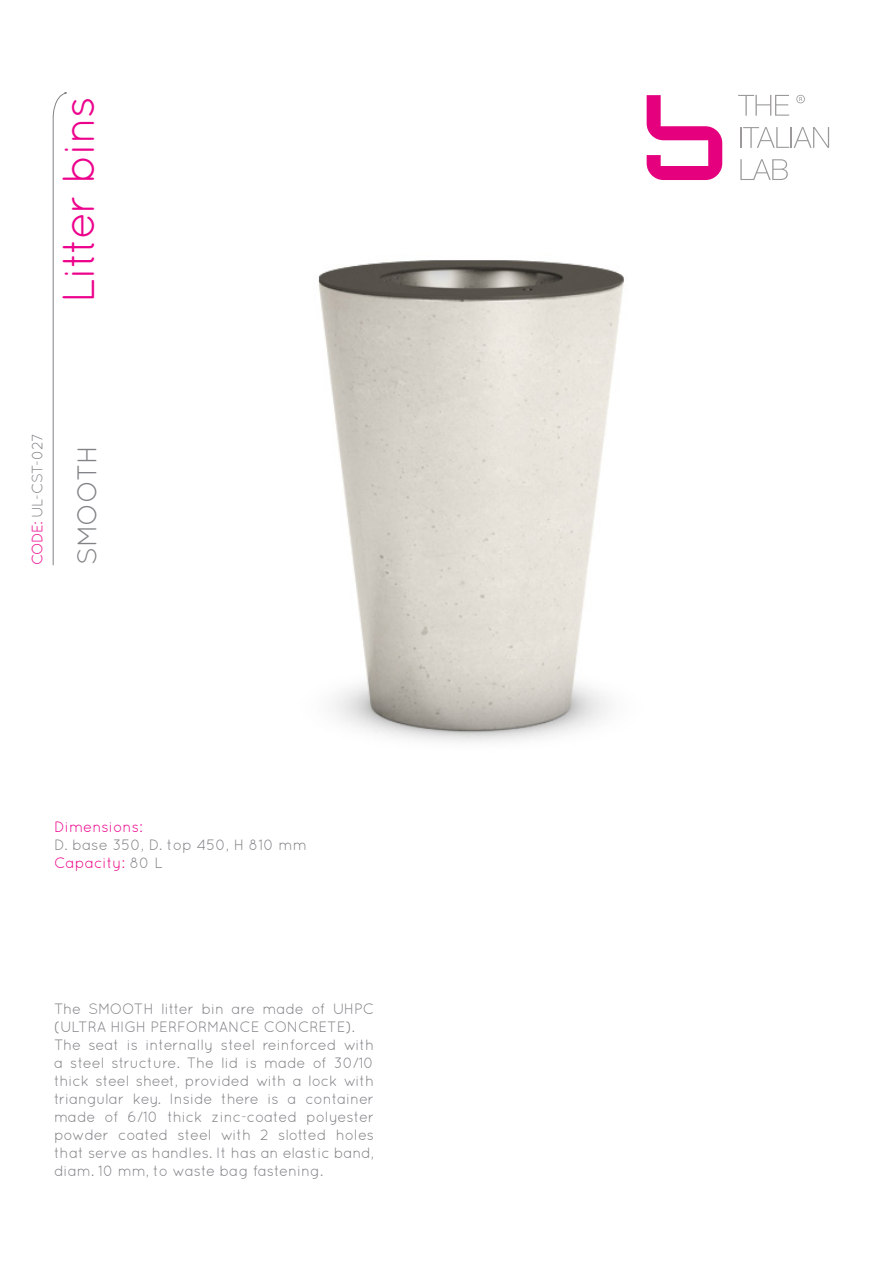
<style>
.page{position:relative;width:893px;height:1263px;background:#fff}
.page>*{position:absolute;margin:0;border:0;box-sizing:border-box;transform-origin:0 0}
.t1{font:45px "Quicksand";letter-spacing:-.03em;color:#ed028c}
.t2{font:27px "Quicksand";letter-spacing:-.01em;color:#808285}
.t3{font:15px/18px "Quicksand";letter-spacing:-.01em;color:#808285}
.t4{font:15px "Quicksand";letter-spacing:-.05em;color:#808285}
.t5{font:15px "Quicksand";color:#ed0286}
.t6{font:15px "Quicksand";color:#ed028c}
.s1{color:#ed028c}
.s2{color:#808285}
</style>
<div class="page">
<img style="left:318px;top:260px;width:306px;height:482px">
<svg style="left:738px;top:95px;width:51px;height:21px"></svg>
<hr style="left:740px;top:127px;width:2px;height:21px;background:#9b9999">
<svg style="left:743px;top:127px;width:86px;height:21px"></svg>
<svg style="left:740px;top:159px;width:48px;height:21px"></svg>
<svg style="left:647px;top:95px;width:75px;height:85px"></svg>
<svg style="left:796px;top:95px;width:9px;height:8px"></svg>
<svg style="left:52px;top:92px;width:15px;height:474px"></svg>
<p class="t1" style="left:53px;top:303px;width:209px;rotate:-90deg">Litter bins</p>
<p class="t4" style="left:29px;top:565px;width:133px;rotate:-90deg"><span class="s1">CODE:</span> UL-CST-027</p>
<p class="t2" style="left:71px;top:565px;width:122px;rotate:-90deg">SMOOTH</p>
<p class="t6" style="left:54px;top:818px;width:90px">Dimensions:</p>
<p class="t3" style="left:54px;top:836px;width:255px">D. base 350, D. top 450, H 810 mm</p>
<p class="t5" style="left:54px;top:854px;width:110px">Capacity: <span class="s2">80 L</span></p>
<p class="t3" style="left:54px;top:999px;width:322px">The SMOOTH litter bin are made of UHPC (ULTRA HIGH PERFORMANCE CONCRETE).</p>
<p class="t3" style="left:54px;top:1035px;width:322px;text-align:justify">The seat is internally steel reinforced with a steel structure. The lid is made of 30/10 thick steel sheet, provided with a lock with triangular key. Inside there is a container made of 6/10 thick zinc-coated polyester powder coated steel with 2 slotted holes that serve as handles. It has an elastic band, diam. 10 mm, to waste bag fastening.</p>
</div>
